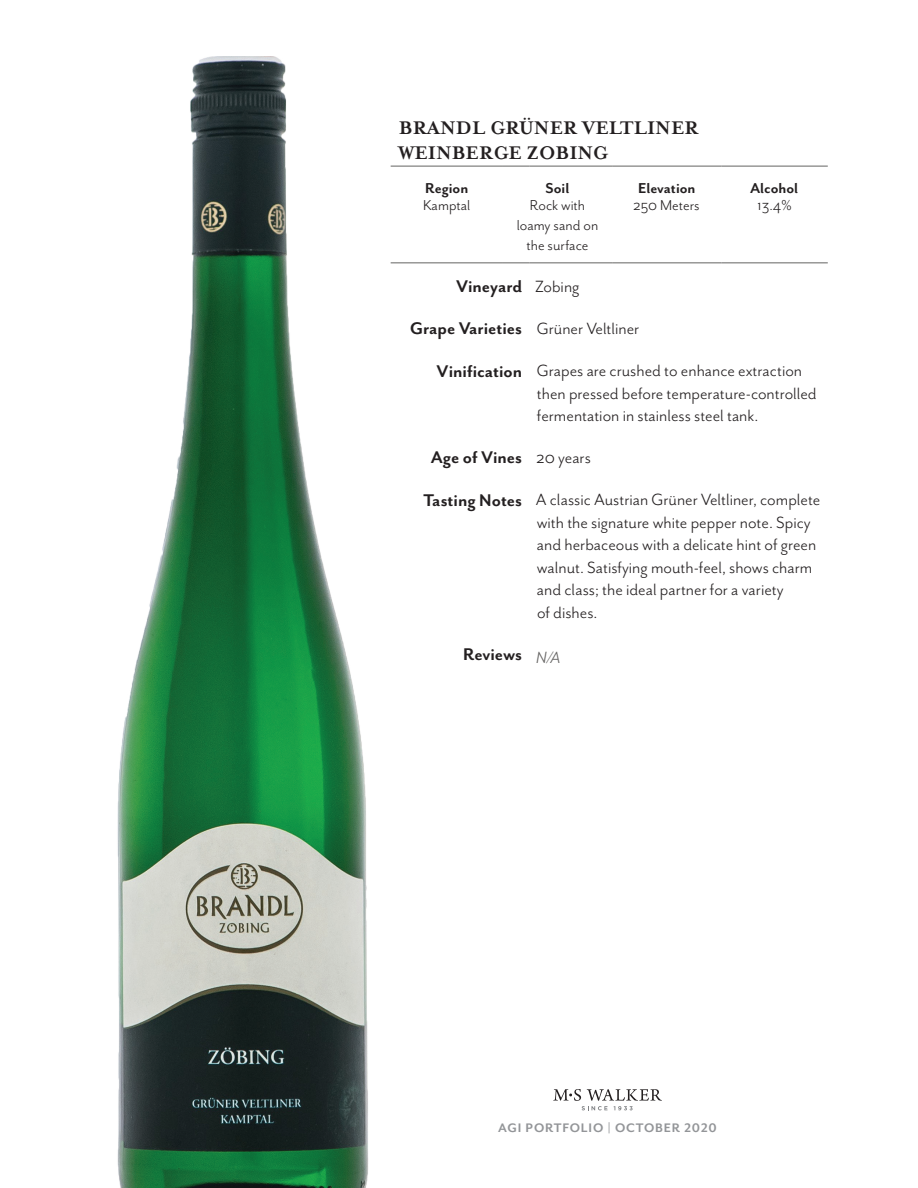
<style>
.page{position:relative;width:918px;height:1188px;background:#fff}
.page>*{position:absolute;margin:0;border:0;box-sizing:border-box;transform-origin:0 0}
.t1{font:700 21px/25.2px "Mrs Eaves";color:#231f20}
.t2{font:700 19.5px "Mr Eaves San OT";color:#231f20}
.t3{font:18.75px/22.5px "Mr Eaves San OT";color:#231f20}
.t4{font:16.5px/19.8px "Mr Eaves San OT";color:#231f20;text-align:center}
.t5{font:700 16.5px "Mr Eaves San OT";color:#231f20}
.t6{font:700 14.25px "Mr Eaves San OT";letter-spacing:.06em;color:#939598}
.s1{font-weight:400;font-size:18.75px}
.s2{font-weight:700;font-size:19.5px}
</style>
<div class="page">
<svg style="left:553px;top:1089px;width:109px;height:21px"></svg>
<hr style="left:391px;top:166px;width:112px;height:1px;background:#646362">
<svg style="left:503px;top:166px;width:27px;height:1px"></svg>
<hr style="left:530px;top:166px;width:82px;height:1px;background:#646362">
<hr style="left:612px;top:166px;width:110px;height:1px;background:#646362">
<hr style="left:722px;top:166px;width:106px;height:1px;background:#646362">
<hr style="left:391px;top:262px;width:112px;height:1px;background:#646362">
<svg style="left:503px;top:262px;width:27px;height:1px"></svg>
<hr style="left:530px;top:262px;width:82px;height:1px;background:#646362">
<hr style="left:612px;top:262px;width:110px;height:1px;background:#646362">
<hr style="left:722px;top:262px;width:106px;height:1px;background:#646362">
<img style="left:117px;top:57px;width:251px;height:1131px">
<p class="t1" style="left:398px;top:116px;width:302px">BRANDL GRÜNER VELTLINER<br>WEINBERGE ZOBING</p>
<p class="t5" style="left:425px;top:179px;width:45px">Region</p>
<p class="t5" style="left:546px;top:179px;width:25px">Soil</p>
<p class="t5" style="left:638px;top:179px;width:59px">Elevation</p>
<p class="t5" style="left:750px;top:179px;width:50px">Alcohol</p>
<p class="t4" style="left:423px;top:196px;width:49px">Kamptal</p>
<p class="t4" style="left:517px;top:196px;width:83px">Rock with loamy sand on the surface</p>
<p class="t4" style="left:633px;top:196px;width:68px">250 Meters</p>
<p class="t4" style="left:758px;top:196px;width:36px">13.4%</p>
<p class="t2" style="left:456px;top:276px;width:125px">Vineyard <span class="s1">Zobing</span></p>
<p class="t3" style="left:410px;top:317px;width:231px"><span class="s2">Grape Varieties</span> Grüner Veltliner</p>
<p class="t3" style="left:537px;top:360px;width:281px;text-indent:-100px"><span class="s2">Vinification</span> Grapes are crushed to enhance extraction then pressed before temperature-controlled fermentation in stainless steel tank.</p>
<p class="t2" style="left:431px;top:447px;width:162px">Age of Vines <span class="s1">20 years</span></p>
<p class="t3" style="left:537px;top:489px;width:285px;text-indent:-113px"><span class="s2">Tasting Notes</span> A classic Austrian Grüner Veltliner, complete with the signature white pepper note. Spicy and herbaceous with a delicate hint of green walnut. Satisfying mouth-feel, shows charm and class; the ideal partner for a variety<br>of dishes.</p>
<p class="t2" style="left:463px;top:644px;width:99px">Reviews <sub>N/A</sub></p>
<p class="t6" style="left:498px;top:1120px;width:220px">AGI PORTFOLIO | OCTOBER 2020</p>
</div>
